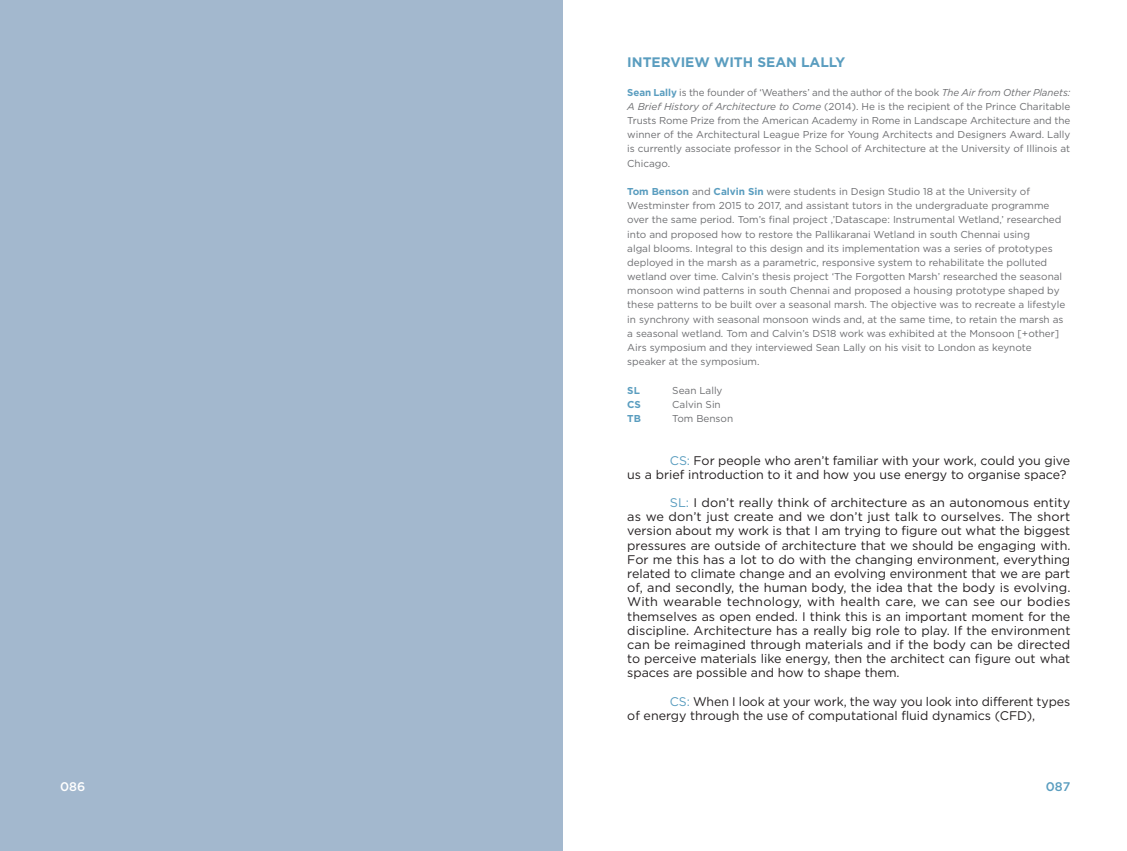
<style>
.page{position:relative;width:1127px;height:851px;background:#fff}
.page>*{position:absolute;margin:0;border:0;box-sizing:border-box;transform-origin:0 0}
.t1{font:700 13.75px "Gotham";color:#5a9dbf}
.t2{font:12.5px/14.1px "Gotham";color:#231f20}
.t3{font:500 12.5px "Gotham";color:#fff}
.t4{font:500 12.5px "Gotham";color:#5a9dbf}
.t5{font:10px/14.1px "Gotham";color:#6c6d70;text-align:justify}
.t6{font:700 10px "Gotham";color:#5a9dbf}
.s1{font-weight:700;color:#5a9dbf}
.s2{font-style:italic}
.s3{color:#5a9dbf}
</style>
<div class="page">
<div style="left:0;top:0;width:563px;height:850px;background:#a3b8ce"></div>
<h1 class="t1" style="left:627px;top:55px;width:220px">INTERVIEW WITH SEAN LALLY</h1>
<p class="t5" style="left:627px;top:85px;width:444px"><span class="s1">Sean Lally</span> is the founder of ‘Weathers’ and the author of the book <span class="s2">The Air from Other Planets:<br>A Brief History of Architecture to Come</span> (2014). He is the recipient of the Prince Charitable Trusts Rome Prize from the American Academy in Rome in Landscape Architecture and the winner of the Architectural League Prize for Young Architects and Designers Award. Lally is currently associate professor in the School of Architecture at the University of Illinois at Chicago.</p>
<p class="t5" style="left:627px;top:184px;width:439px;text-align:left"><span class="s1">Tom Benson</span> and <span class="s1">Calvin Sin</span> were students in Design Studio 18 at the University of Westminster from 2015 to 2017, and assistant tutors in the undergraduate programme over the same period. Tom’s final project ,’Datascape: Instrumental Wetland,’ researched into and proposed how to restore the Pallikaranai Wetland in south Chennai using<br>algal blooms. Integral to this design and its implementation was a series of prototypes deployed in the marsh as a parametric, responsive system to rehabilitate the polluted wetland over time. Calvin’s thesis project ‘The Forgotten Marsh’ researched the seasonal monsoon wind patterns in south Chennai and proposed a housing prototype shaped by these patterns to be built over a seasonal marsh. The objective was to recreate a lifestyle in synchrony with seasonal monsoon winds and, at the same time, to retain the marsh as a seasonal wetland. Tom and Calvin’s DS18 work was exhibited at the Monsoon [+other] Airs symposium and they interviewed Sean Lally on his visit to London as keynote speaker at the symposium.</p>
<p class="t6" style="left:627px;top:384px;width:14px">SL</p>
<p class="t5" style="left:672px;top:382px;width:52px">Sean Lally</p>
<p class="t6" style="left:627px;top:398px;width:15px">CS</p>
<p class="t5" style="left:672px;top:397px;width:50px">Calvin Sin</p>
<p class="t6" style="left:627px;top:412px;width:15px">TB</p>
<p class="t5" style="left:672px;top:411px;width:62px">Tom Benson</p>
<p class="t2" style="left:627px;top:452px;width:444px;text-indent:43px"><span class="s3">CS:</span> For people who aren’t familiar with your work, could you give us a brief introduction to it and how you use energy to organise space?</p>
<p class="t2" style="left:627px;top:495px;width:445px;text-align:justify;text-indent:43px"><span class="s3">SL:</span> I don’t really think of architecture as an autonomous entity as we don’t just create and we don’t just talk to ourselves. The short version about my work is that I am trying to figure out what the biggest pressures are outside of architecture that we should be engaging with.<br>For me this has a lot to do with the changing environment, everything related to climate change and an evolving environment that we are part of, and secondly, the human body, the idea that the body is evolving.<br>With wearable technology, with health care, we can see our bodies themselves as open ended. I think this is an important moment for the discipline. Architecture has a really big role to play. If the environment can be reimagined through materials and if the body can be directed to perceive materials like energy, then the architect can figure out what spaces are possible and how to shape them.</p>
<p class="t2" style="left:627px;top:693px;width:444px;text-indent:43px"><span class="s3">CS:</span> When I look at your work, the way you look into different types of energy through the use of computational fluid dynamics (CFD),</p>
<p class="t3" style="left:60px;top:779px;width:27px">086</p>
<p class="t4" style="left:1046px;top:779px;width:26px">087</p>
</div>
